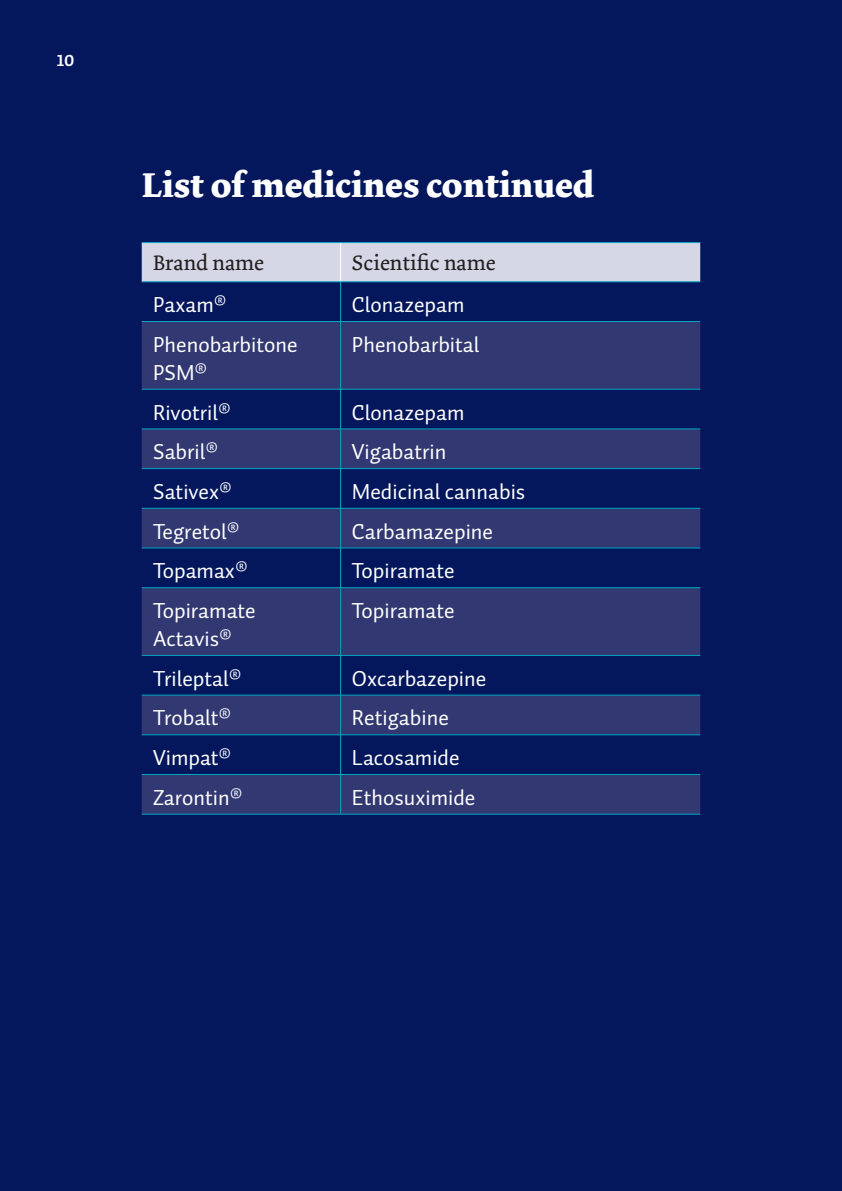
<style>
.page{position:relative;width:842px;height:1191px;background:#04175c}
.page>*{position:absolute;margin:0;border:0;box-sizing:border-box;transform-origin:0 0}
.t1{font:700 36px "Dolly";color:#fff}
.t2{font:22px/28px "Auto Pro";color:#fff}
.t3{font:22px "Dolly";color:#231f20}
.t4{font:16px "Auto 1 Bold LF";color:#fff}
</style>
<div class="page">
<div style="left:142px;top:243px;width:558px;height:38px;background:#d6d7e6"></div>
<svg style="left:142px;top:322px;width:558px;height:492px;fill:#313872"></svg>
<hr style="left:340px;top:243px;width:1px;height:38px;background:#fff">
<hr style="left:142px;top:242px;width:558px;height:1px;background:#00a7c0">
<hr style="left:142px;top:281px;width:199px;height:1px;background:#00a7c0">
<hr style="left:142px;top:321px;width:199px;height:1px;background:#00a7c0">
<hr style="left:142px;top:389px;width:199px;height:1px;background:#00a7c0">
<hr style="left:142px;top:428px;width:199px;height:1px;background:#00a7c0">
<hr style="left:142px;top:468px;width:199px;height:1px;background:#00a7c0">
<hr style="left:142px;top:508px;width:199px;height:1px;background:#00a7c0">
<hr style="left:142px;top:547px;width:199px;height:1px;background:#00a7c0">
<hr style="left:142px;top:587px;width:199px;height:1px;background:#00a7c0">
<hr style="left:142px;top:655px;width:199px;height:1px;background:#00a7c0">
<hr style="left:142px;top:695px;width:199px;height:1px;background:#00a7c0">
<hr style="left:142px;top:734px;width:199px;height:1px;background:#00a7c0">
<hr style="left:142px;top:774px;width:199px;height:1px;background:#00a7c0">
<hr style="left:142px;top:814px;width:199px;height:1px;background:#00a7c0">
<hr style="left:340px;top:282px;width:1px;height:39px;background:#00a7c0">
<hr style="left:340px;top:322px;width:1px;height:67px;background:#00a7c0">
<hr style="left:340px;top:389px;width:1px;height:40px;background:#00a7c0">
<hr style="left:340px;top:429px;width:1px;height:39px;background:#00a7c0">
<hr style="left:340px;top:469px;width:1px;height:39px;background:#00a7c0">
<hr style="left:340px;top:508px;width:1px;height:40px;background:#00a7c0">
<hr style="left:340px;top:548px;width:1px;height:39px;background:#00a7c0">
<hr style="left:340px;top:588px;width:1px;height:67px;background:#00a7c0">
<hr style="left:340px;top:655px;width:1px;height:40px;background:#00a7c0">
<hr style="left:340px;top:695px;width:1px;height:39px;background:#00a7c0">
<hr style="left:340px;top:735px;width:1px;height:39px;background:#00a7c0">
<hr style="left:340px;top:774px;width:1px;height:40px;background:#00a7c0">
<hr style="left:341px;top:281px;width:359px;height:1px;background:#00a7c0">
<hr style="left:341px;top:321px;width:359px;height:1px;background:#00a7c0">
<hr style="left:341px;top:389px;width:359px;height:1px;background:#00a7c0">
<hr style="left:341px;top:428px;width:359px;height:1px;background:#00a7c0">
<hr style="left:341px;top:468px;width:359px;height:1px;background:#00a7c0">
<hr style="left:341px;top:508px;width:359px;height:1px;background:#00a7c0">
<hr style="left:341px;top:547px;width:359px;height:1px;background:#00a7c0">
<hr style="left:341px;top:587px;width:359px;height:1px;background:#00a7c0">
<hr style="left:341px;top:655px;width:359px;height:1px;background:#00a7c0">
<hr style="left:341px;top:695px;width:359px;height:1px;background:#00a7c0">
<hr style="left:341px;top:734px;width:359px;height:1px;background:#00a7c0">
<hr style="left:341px;top:774px;width:359px;height:1px;background:#00a7c0">
<hr style="left:341px;top:814px;width:359px;height:1px;background:#00a7c0">
<p class="t4" style="left:57px;top:51px;width:19px">10</p>
<h1 class="t1" style="left:142px;top:169px;width:454px">List of medicines continued</h1>
<p class="t3" style="left:153px;top:254px;width:112px">Brand name</p>
<p class="t3" style="left:352px;top:254px;width:145px">Scientific name</p>
<p class="t2" style="left:153px;top:292px;width:75px">Paxam®</p>
<p class="t2" style="left:352px;top:292px;width:114px">Clonazepam</p>
<p class="t2" style="left:153px;top:332px;width:146px">Phenobarbitone<br>PSM®</p>
<p class="t2" style="left:352px;top:332px;width:129px">Phenobarbital</p>
<p class="t2" style="left:153px;top:400px;width:79px">Rivotril®</p>
<p class="t2" style="left:352px;top:400px;width:114px">Clonazepam</p>
<p class="t2" style="left:153px;top:439px;width:67px">Sabril®</p>
<p class="t2" style="left:352px;top:439px;width:96px">Vigabatrin</p>
<p class="t2" style="left:153px;top:479px;width:80px">Sativex®</p>
<p class="t2" style="left:352px;top:479px;width:175px">Medicinal cannabis</p>
<p class="t2" style="left:153px;top:519px;width:88px">Tegretol®</p>
<p class="t2" style="left:352px;top:519px;width:143px">Carbamazepine</p>
<p class="t2" style="left:153px;top:559px;width:96px">Topamax®</p>
<p class="t2" style="left:352px;top:559px;width:104px">Topiramate</p>
<p class="t2" style="left:153px;top:598px;width:104px">Topiramate<br>Actavis®</p>
<p class="t2" style="left:352px;top:598px;width:104px">Topiramate</p>
<p class="t2" style="left:153px;top:666px;width:90px">Trileptal®</p>
<p class="t2" style="left:352px;top:666px;width:136px">Oxcarbazepine</p>
<p class="t2" style="left:153px;top:706px;width:80px">Trobalt®</p>
<p class="t2" style="left:352px;top:706px;width:98px">Retigabine</p>
<p class="t2" style="left:153px;top:745px;width:80px">Vimpat®</p>
<p class="t2" style="left:352px;top:745px;width:109px">Lacosamide</p>
<p class="t2" style="left:153px;top:785px;width:91px">Zarontin®</p>
<p class="t2" style="left:352px;top:785px;width:125px">Ethosuximide</p>
</div>
